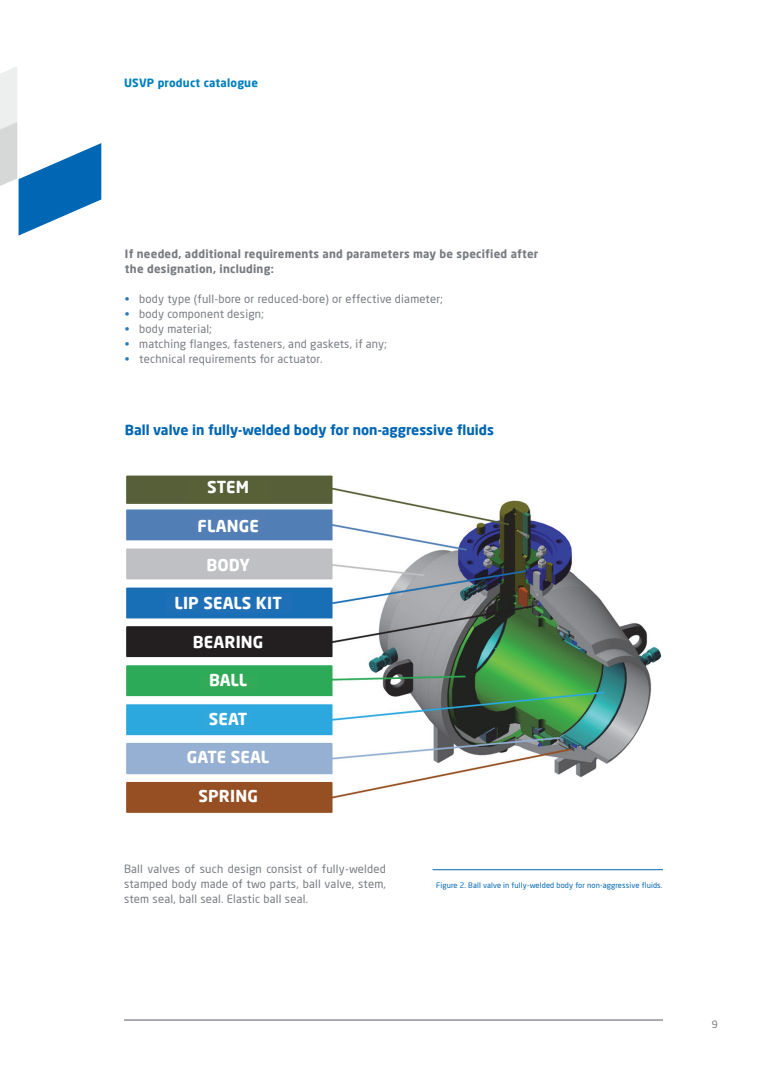
<style>
.page{position:relative;width:780px;height:1088px;background:#fff}
.page>*{position:absolute;margin:0;border:0;box-sizing:border-box;transform-origin:0 0}
.t1{font:700 16.25px "Neo Sans Pro";letter-spacing:.01em;color:#fff}
.t2{font:700 13.75px "Neo Sans Pro";color:#0166b3}
.t3{font:11.25px/15px "Neo Sans Pro";letter-spacing:.02em;color:#787c82;text-align:justify}
.t4{font:700 11.25px/15px "Neo Sans Pro";letter-spacing:.02em;color:#787c82}
.t5{font:700 11.25px "Neo Sans Pro";letter-spacing:.02em;color:#0080be}
.t6{font:10px "Neo Sans Pro";color:#787c82}
.t7{font:7.5px "Neo Sans Pro";letter-spacing:.02em;color:#0166b3}
.s1{color:#2b79be}
</style>
<div class="page">
<svg style="left:0;top:67px;width:101px;height:169px"></svg>
<hr style="left:432px;top:869px;width:231px;height:1px;background:#0166b3">
<hr style="left:124px;top:1019px;width:539px;height:1px;background:#787c82">
<img style="left:126px;top:475px;width:536px;height:338px">
<p class="t5" style="left:124px;top:75px;width:135px">USVP product catalogue</p>
<p class="t4" style="left:125px;top:246px;width:415px">If needed, additional requirements and parameters may be specified after the designation, including:</p>
<p class="t3" style="left:125px;top:291px;width:319px"><span class="s1">•</span> body type (full-bore or reduced-bore) or effective diameter;</p>
<p class="t3" style="left:125px;top:306px;width:140px"><span class="s1">•</span> body component design;</p>
<p class="t3" style="left:125px;top:321px;width:88px"><span class="s1">•</span> body material;</p>
<p class="t3" style="left:125px;top:336px;width:263px"><span class="s1">•</span> matching flanges, fasteners, and gaskets, if any;</p>
<p class="t3" style="left:125px;top:351px;width:199px"><span class="s1">•</span> technical requirements for actuator.</p>
<p class="t2" style="left:125px;top:421px;width:370px">Ball valve in fully-welded body for non-aggressive fluids</p>
<h1 class="t1" style="left:207px;top:477px;width:43px">STEM</h1>
<h1 class="t1" style="left:197px;top:515px;width:63px">FLANGE</h1>
<h1 class="t1" style="left:206px;top:554px;width:45px">BODY</h1>
<h1 class="t1" style="left:174px;top:592px;width:109px">LIP SEALS KIT</h1>
<h1 class="t1" style="left:193px;top:631px;width:72px">BEARING</h1>
<h1 class="t1" style="left:209px;top:669px;width:40px">BALL</h1>
<h1 class="t1" style="left:209px;top:708px;width:40px">SEAT</h1>
<h1 class="t1" style="left:187px;top:747px;width:84px">GATE SEAL</h1>
<h1 class="t1" style="left:198px;top:785px;width:61px">SPRING</h1>
<p class="t3" style="left:124px;top:861px;width:263px">Ball valves of such design consist of fully-welded stamped body made of two parts, ball valve, stem, stem seal, ball seal. Elastic ball seal.</p>
<p class="t7" style="left:436px;top:880px;width:228px">Figure 2. Ball valve in fully-welded body for non-aggressive fluids.</p>
<p class="t6" style="left:711px;top:1018px;width:8px">9</p>
</div>
